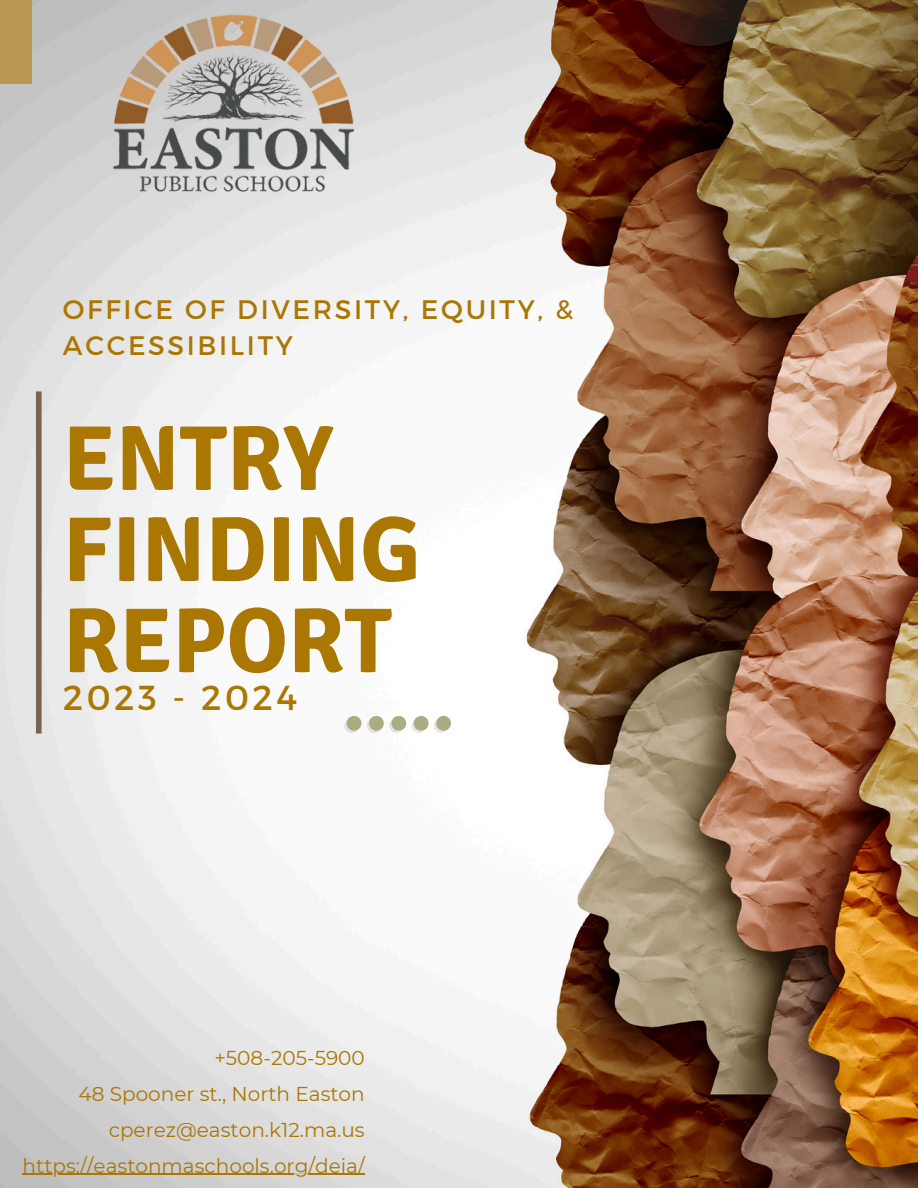
<style>
.page{position:relative;width:918px;height:1188px;background:#fff}
.page>*{position:absolute;margin:0;border:0;box-sizing:border-box;transform-origin:0 0}
.t1{font:700 92.1px/91.2px "Signika";color:#ab7703}
.t2{font:34.65px "Montserrat";letter-spacing:.1em;color:#ab7703}
.t3{font:26.7px/36px "Montserrat";letter-spacing:.1em;color:#ab7703}
.t4{font:20.1px "Montserrat";color:#ab7703}
</style>
<div class="page">
<img style="left:0;top:0;width:918px;height:1188px">
<div style="left:36px;top:391px;width:6px;height:343px;background:#786251"></div>
<svg style="left:640px;top:0;width:128px;height:46px;background:#4a2c1c"></svg>
<div style="left:0;top:0;width:32px;height:84px;background:#b89851"></div>
<svg style="left:344px;top:716px;width:107px;height:17px"></svg>
<img style="left:92px;top:0;width:286px;height:249px">
<hr style="left:23px;top:1174px;width:342px;height:1px;background:#ab7703">
<h1 class="t3" style="left:63px;top:290px;width:512px">OFFICE OF DIVERSITY, EQUITY, &amp;<br>ACCESSIBILITY</h1>
<h3 class="t1" style="left:63px;top:414px;width:359px">ENTRY<br>FINDING<br>REPORT</h3>
<p class="t2" style="left:63px;top:675px;width:236px">2023 - 2024</p>
<h2 class="t4" style="left:214px;top:1045px;width:152px">+508-205-5900</h2>
<p class="t4" style="left:78px;top:1081px;width:288px">48 Spooner st., North Easton</p>
<p class="t4" style="left:109px;top:1117px;width:258px">cperez@easton.k12.ma.us</p>
<p class="t4" style="left:23px;top:1153px;width:344px">https://eastonmaschools.org/deia/</p>
</div>
